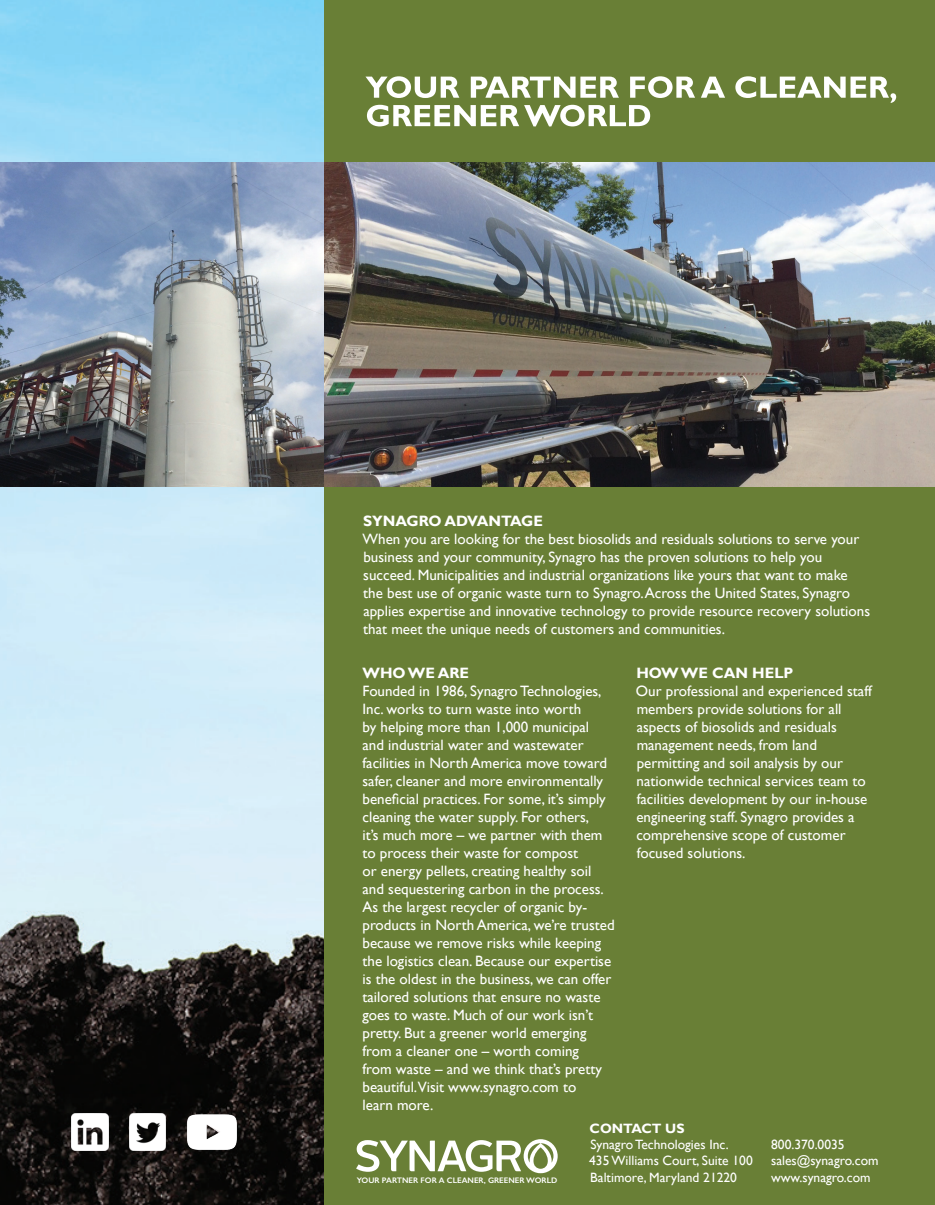
<style>
.page{position:relative;width:935px;height:1205px;background:#fff}
.page>*{position:absolute;margin:0;border:0;box-sizing:border-box;transform-origin:0 0}
.t1{font:15px/18px "Gill Sans";color:#fff}
.t2{font:700 15px "Gill Sans";color:#fff}
.t3{font:13.5px "Gill Sans";color:#fff}
.t4{font:700 13.5px "Gill Sans";color:#fff}
.t5{font:600 8.1px "Gill Sans";color:#fff}
</style>
<div class="page">
<div style="left:323px;top:0;width:611px;height:1204px;background:#697f36"></div>
<img style="left:323px;top:163px;width:611px;height:324px">
<img style="left:0;top:0;width:323px;height:1204px">
<svg style="left:365px;top:76px;width:530px;height:50px"></svg>
<svg style="left:356px;top:1139px;width:201px;height:33px"></svg>
<img style="left:129px;top:1113px;width:37px;height:37px">
<img style="left:72px;top:1113px;width:37px;height:37px">
<img style="left:186px;top:1113px;width:52px;height:37px">
<p class="t2" style="left:363px;top:512px;width:181px">SYNAGRO ADVANTAGE</p>
<p class="t1" style="left:362px;top:530px;width:498px">When you are looking for the best biosolids and residuals solutions to serve your</p>
<p class="t1" style="left:363px;top:548px;width:460px">business and your community, Synagro has the proven solutions to help you</p>
<p class="t1" style="left:363px;top:566px;width:485px">succeed. Municipalities and industrial organizations like yours that want to make</p>
<p class="t1" style="left:363px;top:584px;width:488px">the best use of organic waste turn to Synagro. Across the United States, Synagro</p>
<p class="t1" style="left:363px;top:602px;width:508px">applies expertise and innovative technology to provide resource recovery solutions</p>
<p class="t1" style="left:363px;top:620px;width:363px">that meet the unique needs of customers and communities.</p>
<p class="t2" style="left:362px;top:664px;width:108px">WHO WE ARE</p>
<p class="t1" style="left:362px;top:682px;width:254px">Founded in 1986, Synagro Technologies, Inc. works to turn waste into worth<br>by helping more than 1,000 municipal<br>and industrial water and wastewater facilities in North America move toward safer, cleaner and more environmentally beneficial practices. For some, it’s simply cleaning the water supply. For others,<br>it’s much more – we partner with them to process their waste for compost<br>or energy pellets, creating healthy soil and sequestering carbon in the process.<br>As the largest recycler of organic by&shy;products in North America, we’re trusted because we remove risks while keeping the logistics clean. Because our expertise is the oldest in the business, we can offer tailored solutions that ensure no waste goes to waste. Much of our work isn’t pretty. But a greener world emerging from a cleaner one – worth coming<br>from waste – and we think that’s pretty beautiful.Visit www.synagro.com to</p>
<p class="t1" style="left:362px;top:1096px;width:72px">learn more.</p>
<p class="t2" style="left:636px;top:664px;width:158px">HOW WE CAN HELP</p>
<p class="t1" style="left:635px;top:682px;width:237px">Our professional and experienced staff</p>
<p class="t1" style="left:636px;top:700px;width:206px">members provide solutions for all</p>
<p class="t1" style="left:636px;top:718px;width:202px">aspects of biosolids and residuals</p>
<p class="t1" style="left:636px;top:736px;width:182px">management needs, from land</p>
<p class="t1" style="left:636px;top:754px;width:208px">permitting and soil analysis by our</p>
<p class="t1" style="left:636px;top:772px;width:230px">nationwide technical services team to</p>
<p class="t1" style="left:636px;top:790px;width:232px">facilities development by our in-house</p>
<p class="t1" style="left:636px;top:808px;width:220px">engineering staff. Synagro provides a</p>
<p class="t1" style="left:636px;top:826px;width:211px">comprehensive scope of customer focused solutions.</p>
<p class="t4" style="left:589px;top:1119px;width:96px">CONTACT US</p>
<p class="t3" style="left:590px;top:1136px;width:140px">Synagro Technologies Inc.</p>
<p class="t3" style="left:771px;top:1136px;width:75px">800.370.0035</p>
<p class="t3" style="left:589px;top:1152px;width:165px">435 Williams Court, Suite 100</p>
<p class="t3" style="left:771px;top:1152px;width:109px">sales@synagro.com</p>
<p class="t5" style="left:356px;top:1174px;width:202px">YOUR PARTNER FOR A CLEANER, GREENER WORLD</p>
<p class="t3" style="left:590px;top:1168px;width:148px">Baltimore, Maryland 21220</p>
<p class="t3" style="left:771px;top:1168px;width:101px">www.synagro.com</p>
</div>
